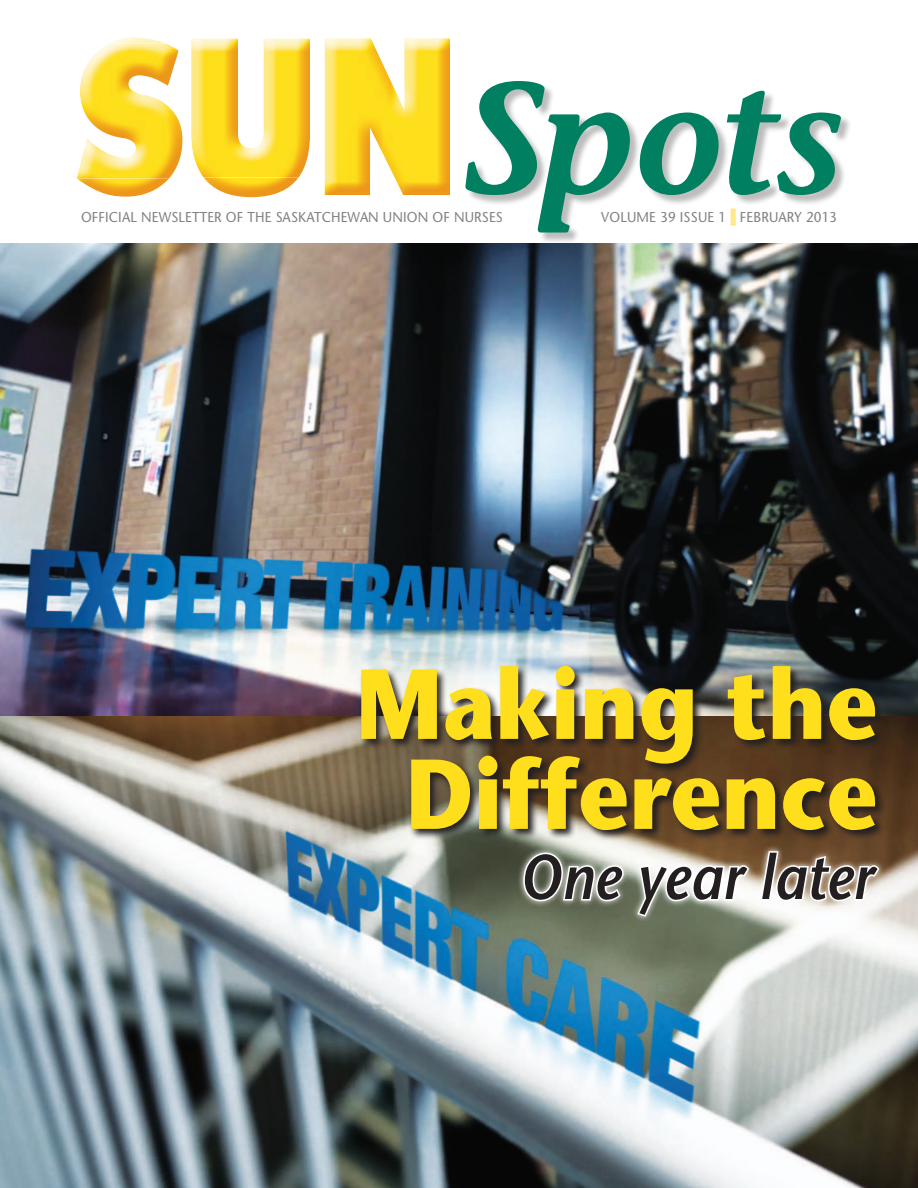
<style>
.page{position:relative;width:918px;height:1188px;background:#fff}
.page>*{position:absolute;margin:0;border:0;box-sizing:border-box;transform-origin:0 0}
.head{font:700 99px/90px "Stone Sans";color:#ffdf1b;text-align:center;scale:.9 1}
.head-2{font:italic 600 63px "Stone Sans";color:#231f20;scale:.9 1}
.t1{font:14.25px "Stone Sans";letter-spacing:.01em;color:#808285;scale:.95 1}
.s1{font-weight:700;font-size:22.5px;color:#ffea89}
</style>
<div class="page">
<div style="left:466px;top:82px;width:386px;height:161px;background:#231f20;opacity:.3"></div>
<svg style="left:465px;top:81px;width:376px;height:152px"></svg>
<img style="left:0;top:716px;width:918px;height:472px">
<div style="left:731px;top:209px;width:4px;height:16px;border:1px solid #ffdf1b"></div>
<div style="left:75px;top:35px;width:376px;height:162px;background:#ec941a;opacity:.8"></div>
<img style="left:0;top:243px;width:918px;height:473px">
<svg style="left:359px;top:664px;width:527px;height:177px;background:#564b41"></svg>
<svg style="left:517px;top:845px;width:368px;height:77px"></svg>
<svg style="left:522px;top:851px;width:103px;height:52px"></svg>
<svg style="left:635px;top:863px;width:116px;height:56px"></svg>
<svg style="left:759px;top:850px;width:122px;height:53px"></svg>
<p class="t1" style="left:81px;top:208px;width:446px">OFFICIAL NEWSLETTER OF THE SASKATCHEWAN UNION OF NURSES</p>
<p class="t1" style="left:601px;top:208px;width:250px">VOLUME 39 ISSUE 1 <span class="s1">I</span> FEBRUARY 2013</p>
<p class="head" style="left:356px;top:658px;width:581px">Making the<br>Difference</p>
<p class="head-2" style="left:519px;top:838px;width:395px">One year later</p>
</div>
